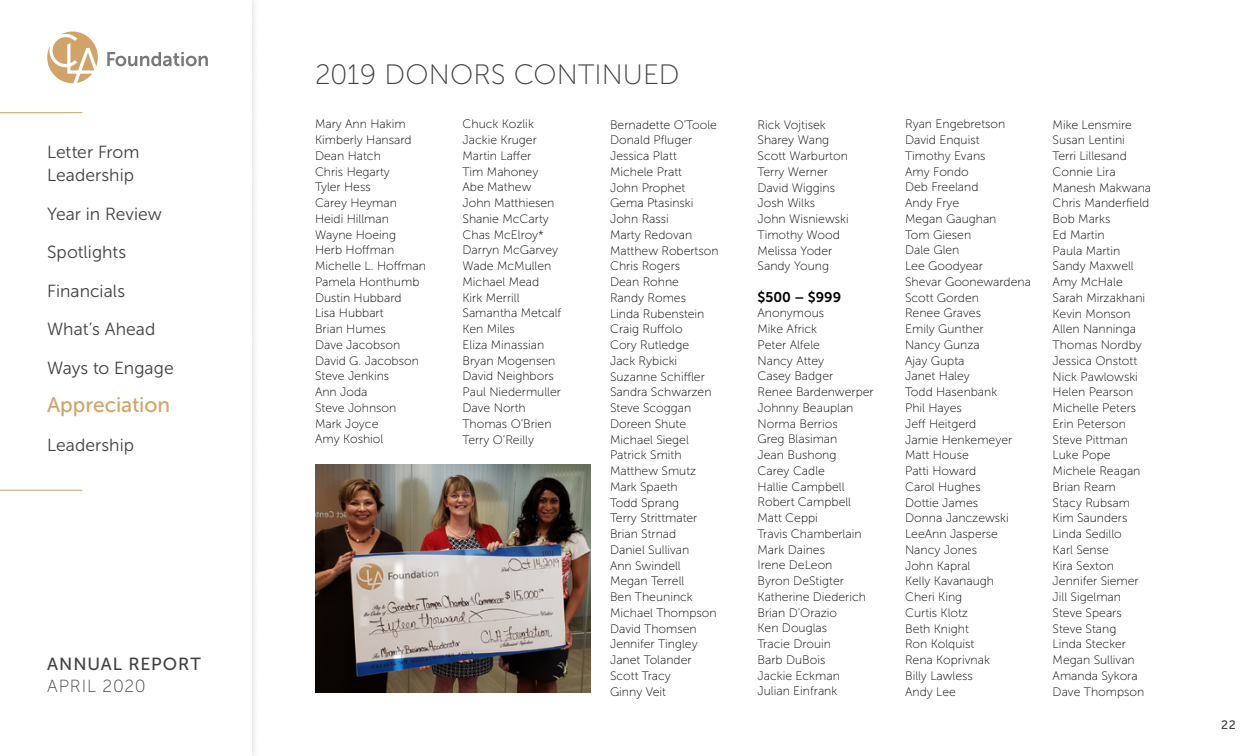
<style>
.page{position:relative;width:1260px;height:756px;background:#fff}
.page>*{position:absolute;margin:0;border:0;box-sizing:border-box;transform-origin:0 0}
.t1{font:28px "Museo Sans 100";letter-spacing:.005em;color:#414142}
.t2{font:21px "Museo Sans 500";letter-spacing:-.005em;color:#d1a369}
.t3{font:17.5px/22.8px "Museo Sans 300";color:#414142}
.t4{font:17.5px "Museo Sans 500";letter-spacing:.055em;color:#414142}
.t5{font:17.5px "Museo Sans 100";letter-spacing:.045em;color:#414142}
.t6{font:14px "Museo Sans 700";color:#000}
.t7{font:12.25px/15.8px "Museo Sans 100";color:#000}
.t8{font:12.25px "Museo Sans 500";color:#414142}
</style>
<div class="page">
<img style="left:315px;top:465px;width:276px;height:228px">
<div style="left:0;top:0;width:261px;height:756px;background:#f9f9f9"></div>
<div style="left:0;top:0;width:252px;height:756px;background:#fff"></div>
<svg style="left:107px;top:52px;width:101px;height:14px"></svg>
<svg style="left:47px;top:32px;width:51px;height:51px"></svg>
<hr style="left:0;top:112px;width:82px;height:1px;background:#d1a369">
<hr style="left:0;top:490px;width:82px;height:1px;background:#d1a369">
<h3 class="t3" style="left:47px;top:141px;width:94px">Letter From<br>Leadership</h3>
<h3 class="t3" style="left:47px;top:202px;width:116px">Year in Review</h3>
<h3 class="t3" style="left:47px;top:241px;width:81px">Spotlights</h3>
<h3 class="t3" style="left:47px;top:279px;width:80px">Financials</h3>
<h3 class="t3" style="left:47px;top:318px;width:110px">What’s Ahead</h3>
<h3 class="t3" style="left:47px;top:356px;width:128px">Ways to Engage</h3>
<h2 class="t2" style="left:47px;top:393px;width:125px">Appreciation</h2>
<h3 class="t3" style="left:47px;top:433px;width:88px">Leadership</h3>
<h3 class="t4" style="left:47px;top:654px;width:155px">ANNUAL REPORT</h3>
<h3 class="t5" style="left:47px;top:677px;width:100px">APRIL 2020</h3>
<h1 class="t1" style="left:315px;top:60px;width:366px">2019 DONORS CONTINUED</h1>
<p class="t7" style="left:315px;top:116px;width:112px">Mary Ann Hakim<br>Kimberly Hansard<br>Dean Hatch<br>Chris Hegarty<br>Tyler Hess<br>Carey Heyman<br>Heidi Hillman<br>Wayne Hoeing<br>Herb Hoffman<br>Michelle L. Hoffman<br>Pamela Honthumb<br>Dustin Hubbard<br>Lisa Hubbart<br>Brian Humes<br>Dave Jacobson<br>David G. Jacobson<br>Steve Jenkins<br>Ann Joda<br>Steve Johnson<br>Mark Joyce<br>Amy Koshiol</p>
<p class="t7" style="left:463px;top:116px;width:100px">Chuck Kozlik<br>Jackie Kruger<br>Martin Laffer<br>Tim Mahoney<br>Abe Mathew<br>John Matthiesen<br>Shanie McCarty<br>Chas McElroy*<br>Darryn McGarvey<br>Wade McMullen<br>Michael Mead<br>Kirk Merrill<br>Samantha Metcalf<br>Ken Miles<br>Eliza Minassian<br>Bryan Mogensen<br>David Neighbors<br>Paul Niedermuller<br>Dave North<br>Thomas O’Brien<br>Terry O’Reilly</p>
<p class="t7" style="left:610px;top:117px;width:110px">Bernadette O’Toole<br>Donald Pfluger<br>Jessica Platt<br>Michele Pratt<br>John Prophet<br>Gema Ptasinski<br>John Rassi<br>Marty Redovan<br>Matthew Robertson<br>Chris Rogers<br>Dean Rohne<br>Randy Romes<br>Linda Rubenstein<br>Craig Ruffolo<br>Cory Rutledge<br>Jack Rybicki<br>Suzanne Schiffler<br>Sandra Schwarzen<br>Steve Scoggan<br>Doreen Shute<br>Michael Siegel<br>Patrick Smith<br>Matthew Smutz<br>Mark Spaeth<br>Todd Sprang<br>Terry Strittmater<br>Brian Strnad<br>Daniel Sullivan<br>Ann Swindell<br>Megan Terrell<br>Ben Theuninck<br>Michael Thompson<br>David Thomsen<br>Jennifer Tingley<br>Janet Tolander<br>Scott Tracy<br>Ginny Veit</p>
<p class="t7" style="left:758px;top:117px;width:93px">Rick Vojtisek<br>Sharey Wang<br>Scott Warburton<br>Terry Werner<br>David Wiggins<br>Josh Wilks<br>John Wisniewski<br>Timothy Wood<br>Melissa Yoder<br>Sandy Young</p>
<p class="t6" style="left:758px;top:289px;width:85px">$500 – $999</p>
<p class="t7" style="left:758px;top:305px;width:118px">Anonymous<br>Mike Africk<br>Peter Alfele<br>Nancy Attey<br>Casey Badger<br>Renee Bardenwerper<br>Johnny Beauplan<br>Norma Berrios<br>Greg Blasiman<br>Jean Bushong<br>Carey Cadle<br>Hallie Campbell<br>Robert Campbell<br>Matt Ceppi<br>Travis Chamberlain<br>Mark Daines<br>Irene DeLeon<br>Byron DeStigter<br>Katherine Diederich<br>Brian D’Orazio<br>Ken Douglas<br>Tracie Drouin<br>Barb DuBois<br>Jackie Eckman<br>Julian Einfrank</p>
<p class="t7" style="left:905px;top:117px;width:127px">Ryan Engebretson<br>David Enquist<br>Timothy Evans<br>Amy Fondo<br>Deb Freeland<br>Andy Frye<br>Megan Gaughan<br>Tom Giesen<br>Dale Glen<br>Lee Goodyear<br>Shevar Goonewardena<br>Scott Gorden<br>Renee Graves<br>Emily Gunther<br>Nancy Gunza<br>Ajay Gupta<br>Janet Haley<br>Todd Hasenbank<br>Phil Hayes<br>Jeff Heitgerd<br>Jamie Henkemeyer<br>Matt House<br>Patti Howard<br>Carol Hughes<br>Dottie James<br>Donna Janczewski<br>LeeAnn Jasperse<br>Nancy Jones<br>John Kapral<br>Kelly Kavanaugh<br>Cheri King<br>Curtis Klotz<br>Beth Knight<br>Ron Kolquist<br>Rena Koprivnak<br>Billy Lawless<br>Andy Lee</p>
<p class="t7" style="left:1053px;top:117px;width:100px">Mike Lensmire<br>Susan Lentini<br>Terri Lillesand<br>Connie Lira<br>Manesh Makwana<br>Chris Manderfield<br>Bob Marks<br>Ed Martin<br>Paula Martin<br>Sandy Maxwell<br>Amy McHale<br>Sarah Mirzakhani<br>Kevin Monson<br>Allen Nanninga<br>Thomas Nordby<br>Jessica Onstott<br>Nick Pawlowski<br>Helen Pearson<br>Michelle Peters<br>Erin Peterson<br>Steve Pittman<br>Luke Pope<br>Michele Reagan<br>Brian Ream<br>Stacy Rubsam<br>Kim Saunders<br>Linda Sedillo<br>Karl Sense<br>Kira Sexton<br>Jennifer Siemer<br>Jill Sigelman<br>Steve Spears<br>Steve Stang<br>Linda Stecker<br>Megan Sullivan<br>Amanda Sykora<br>Dave Thompson</p>
<p class="t8" style="left:1221px;top:718px;width:16px">22</p>
</div>
